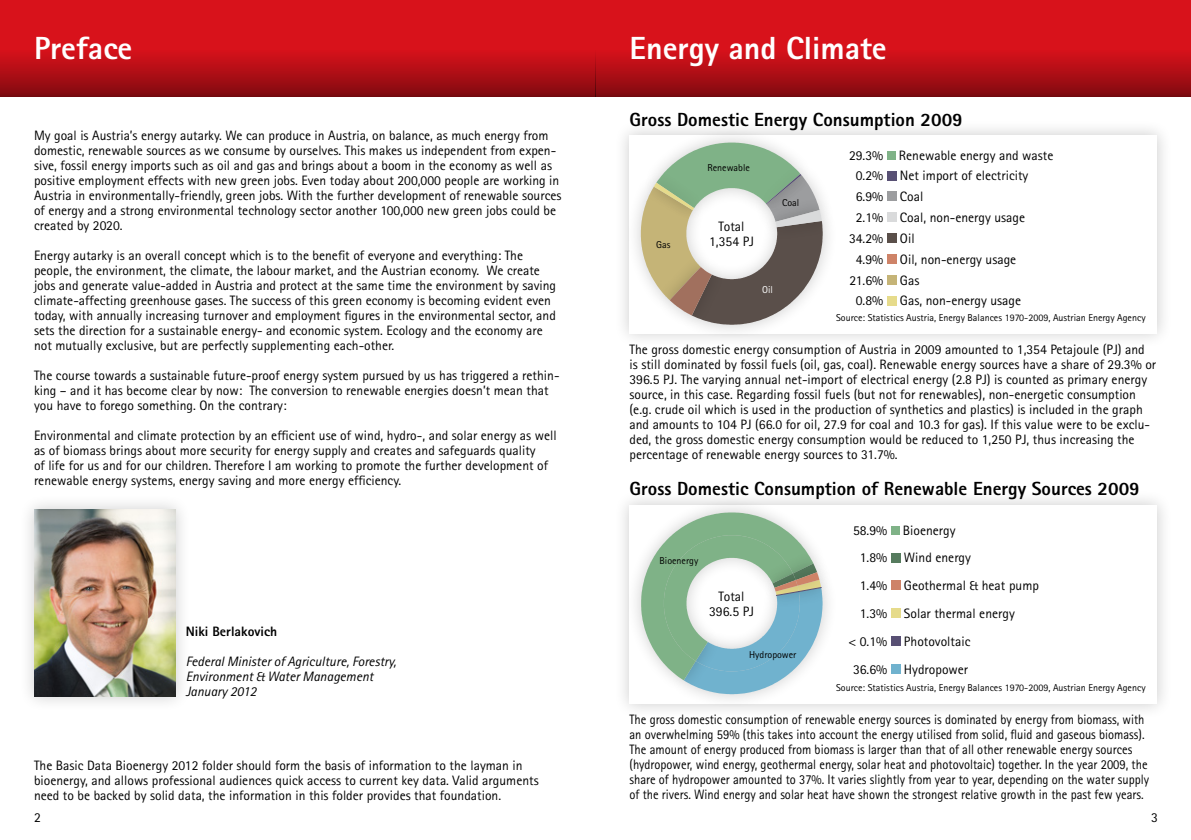
<style>
.page{position:relative;width:1191px;height:840px;background:#fff}
.page>*{position:absolute;margin:0;border:0;box-sizing:border-box;transform-origin:0 0}
.t1{font:800 32px "Rotis Sans Serif";color:#fff}
.t2{font:800 19px "Rotis Sans Serif";color:#000}
.t3{font:13.6px/15px "Rotis Sans Serif";color:#000}
.t4{font:13.6px/15px "Rotis Sans Serif";color:#000;scale:.92 1}
.t5{font:italic 13.6px/15px "Rotis Sans Serif";color:#000}
.t6{font:800 13.6px "Rotis Sans Serif";color:#000}
.t7{font:10px "Rotis Sans Serif";color:#000}
.t8{font:10px "Rotis Sans Serif";color:#fff}
</style>
<div class="page">
<div style="left:613px;top:118px;width:558px;height:230px;background:#000;opacity:.2"></div>
<div style="left:629px;top:135px;width:528px;height:198px;background:#fff"></div>
<div style="left:675px;top:204px;width:161px;height:134px;background:#000;opacity:.2"></div>
<div style="left:624px;top:170px;width:90px;height:141px;background:#000;opacity:.2"></div>
<div style="left:640px;top:126px;width:172px;height:95px;background:#000;opacity:.2"></div>
<div style="left:759px;top:194px;width:75px;height:46px;background:#000;opacity:.2"></div>
<div style="left:653px;top:250px;width:69px;height:77px;background:#000;opacity:.2"></div>
<div style="left:637px;top:166px;width:68px;height:55px;background:#000;opacity:.2"></div>
<svg style="left:641px;top:142px;width:181px;height:182px"></svg>
<div style="left:886px;top:151px;width:9px;height:8px;background:#7fb287"></div>
<div style="left:886px;top:171px;width:10px;height:9px;background:#585074"></div>
<div style="left:886px;top:191px;width:10px;height:10px;background:#9c9d9f"></div>
<div style="left:886px;top:212px;width:10px;height:10px;background:#d9dadb"></div>
<div style="left:886px;top:233px;width:10px;height:10px;background:#5a4f4a"></div>
<div style="left:886px;top:254px;width:10px;height:9px;background:#ce8368"></div>
<div style="left:886px;top:275px;width:10px;height:9px;background:#c5b477"></div>
<div style="left:886px;top:295px;width:10px;height:10px;background:#e6db8b"></div>
<div style="left:613px;top:488px;width:558px;height:230px;background:#000;opacity:.2"></div>
<div style="left:629px;top:505px;width:528px;height:198px;background:#fff"></div>
<div style="left:595px;top:0;width:596px;height:96px;background:#d8121b"></div>
<div style="left:0;top:0;width:595px;height:96px;background:#d8121b"></div>
<div style="left:595px;top:49px;width:596px;height:47px;background:linear-gradient(to bottom,#da121b,#820a10)"></div>
<div style="left:0;top:49px;width:595px;height:47px;background:linear-gradient(to bottom,#da121b,#820a10)"></div>
<div style="left:667px;top:571px;width:169px;height:136px;background:#000;opacity:.2"></div>
<div style="left:625px;top:496px;width:201px;height:197px;background:#000;opacity:.2"></div>
<div style="left:759px;top:563px;width:74px;height:44px;background:#000;opacity:.2"></div>
<div style="left:758px;top:555px;width:73px;height:48px;background:#000;opacity:.2"></div>
<svg style="left:641px;top:512px;width:181px;height:181px"></svg>
<div style="left:890px;top:526px;width:9px;height:8px;background:#7fb287"></div>
<div style="left:890px;top:552px;width:10px;height:10px;background:#567b5e"></div>
<div style="left:890px;top:580px;width:10px;height:10px;background:#ce8368"></div>
<div style="left:890px;top:608px;width:10px;height:9px;background:#e6db8b"></div>
<div style="left:890px;top:635px;width:10px;height:10px;background:#585074"></div>
<div style="left:890px;top:663px;width:10px;height:10px;background:#70b2ce"></div>
<div style="left:18px;top:493px;width:173px;height:218px;background:#000;opacity:.2"></div>
<img style="left:34px;top:509px;width:142px;height:187px">
<h1 class="t1" style="left:34px;top:28px;width:100px">Preface</h1>
<p class="t3" style="left:34px;top:128px;width:529px">My goal is Austria’s energy autarky. We can produce in Austria, on balance, as much energy from domestic, renewable sources as we consume by ourselves. This makes us independent from expen&shy;sive, fossil energy imports such as oil and gas and brings about a boom in the economy as well as positive employment effects with new green jobs. Even today about 200,000 people are working in Austria in environmentally-friendly, green jobs. With the further development of renewable sources of energy and a strong environmental technology sector another 100,000 new green jobs could be created by 2020.</p>
<p class="t3" style="left:34px;top:248px;width:523px">Energy autarky is an overall concept which is to the benefit of everyone and everything: The people, the environment, the climate, the labour market, and the Austrian economy. We create jobs and generate value-added in Austria and protect at the same time the environment by saving climate-affecting greenhouse gases. The success of this green economy is becoming evident even today, with annually increasing turnover and employment figures in the environmental sector, and sets the direction for a sustainable energy- and economic system. Ecology and the economy are not mutually exclusive, but are perfectly supplementing each-other.</p>
<p class="t3" style="left:34px;top:368px;width:527px">The course towards a sustainable future-proof energy system pursued by us has triggered a rethin&shy;king – and it has become clear by now: The conversion to renewable energies doesn’t mean that you have to forego something. On the contrary:</p>
<p class="t3" style="left:34px;top:428px;width:524px">Environmental and climate protection by an efficient use of wind, hydro-, and solar energy as well as of biomass brings about more security for energy supply and creates and safeguards quality<br>of life for us and for our children. Therefore I am working to promote the further development of renewable energy systems, energy saving and more energy efficiency.</p>
<p class="t6" style="left:186px;top:622px;width:93px">Niki Berlakovich</p>
<p class="t5" style="left:186px;top:653px;width:212px">Federal Minister of Agriculture, Forestry,<br>Environment &amp; Water Management<br>January 2012</p>
<p class="t3" style="left:34px;top:757px;width:506px">The Basic Data Bioenergy 2012 folder should form the basis of information to the layman in bioenergy, and allows professional audiences quick access to current key data. Valid arguments need to be backed by solid data, the information in this folder provides that foundation.</p>
<h1 class="t1" style="left:629px;top:28px;width:259px">Energy and Climate</h1>
<h2 class="t2" style="left:629px;top:107px;width:335px">Gross Domestic Energy Consumption 2009</h2>
<p class="t7" style="left:656px;top:238px;width:16px">Gas</p>
<p class="t7" style="left:707px;top:161px;width:44px">Renewable</p>
<p class="t3" style="left:709px;top:218px;width:46px;text-align:center">Total<br>1,354 PJ</p>
<p class="t7" style="left:782px;top:197px;width:19px">Coal</p>
<p class="t8" style="left:762px;top:284px;width:12px">Oil</p>
<p class="t3" style="left:849px;top:147px;width:206px">29.3% Renewable energy and waste</p>
<p class="t3" style="left:856px;top:168px;width:174px">0.2% Net import of electricity</p>
<p class="t3" style="left:856px;top:189px;width:69px">6.9% Coal</p>
<p class="t3" style="left:856px;top:210px;width:171px">2.1% Coal, non-energy usage</p>
<p class="t3" style="left:849px;top:230px;width:67px">34.2% Oil</p>
<p class="t3" style="left:856px;top:251px;width:162px">4.9% Oil, non-energy usage</p>
<p class="t3" style="left:849px;top:272px;width:71px">21.6% Gas</p>
<p class="t3" style="left:856px;top:293px;width:167px">0.8% Gas, non-energy usage</p>
<p class="t7" style="left:836px;top:312px;width:311px">Source: Statistics Austria, Energy Balances 1970-2009, Austrian Energy Agency</p>
<p class="t3" style="left:629px;top:342px;width:528px">The gross domestic energy consumption of Austria in 2009 amounted to 1,354 Petajoule (PJ) and is still dominated by fossil fuels (oil, gas, coal). Renewable energy sources have a share of 29.3% or 396.5 PJ. The varying annual net-import of electrical energy (2.8 PJ) is counted as primary energy source, in this case. Regarding fossil fuels (but not for renewables), non-energetic consumption (e.g. crude oil which is used in the production of synthetics and plastics) is included in the graph and amounts to 104 PJ (66.0 for oil, 27.9 for coal and 10.3 for gas). If this value were to be exclu&shy;ded, the gross domestic energy consumption would be reduced to 1,250 PJ, thus increasing the percentage of renewable energy sources to 31.7%.</p>
<h2 class="t2" style="left:629px;top:476px;width:512px">Gross Domestic Consumption of Renewable Energy Sources 2009</h2>
<p class="t7" style="left:659px;top:554px;width:40px">Bioenergy</p>
<p class="t3" style="left:709px;top:588px;width:46px;text-align:center">Total<br>396.5 PJ</p>
<p class="t7" style="left:749px;top:648px;width:49px">Hydropower</p>
<p class="t3" style="left:853px;top:522px;width:104px">58.9% Bioenergy</p>
<p class="t3" style="left:860px;top:550px;width:113px">1.8% Wind energy</p>
<p class="t3" style="left:860px;top:577px;width:181px">1.4% Geothermal &amp; heat pump</p>
<p class="t3" style="left:860px;top:605px;width:156px">1.3% Solar thermal energy</p>
<p class="t3" style="left:848px;top:633px;width:123px">&lt; 0.1% Photovoltaic</p>
<p class="t3" style="left:853px;top:661px;width:117px">36.6% Hydropower</p>
<p class="t7" style="left:836px;top:681px;width:311px">Source: Statistics Austria, Energy Balances 1970-2009, Austrian Energy Agency</p>
<p class="t4" style="left:629px;top:711px;width:566px">The gross domestic consumption of renewable energy sources is dominated by energy from biomass, with an overwhelming 59% (this takes into account the energy utilised from solid, fluid and gaseous biomass).<br>The amount of energy produced from biomass is larger than that of all other renewable energy sources (hydropower, wind energy, geothermal energy, solar heat and photovoltaic) together. In the year 2009, the share of hydropower amounted to 37%. It varies slightly from year to year, depending on the water supply of the rivers. Wind energy and solar heat have shown the strongest relative growth in the past few years.</p>
<p class="t3" style="left:34px;top:809px;width:8px">2</p>
<p class="t3" style="left:1151px;top:809px;width:8px">3</p>
</div>
